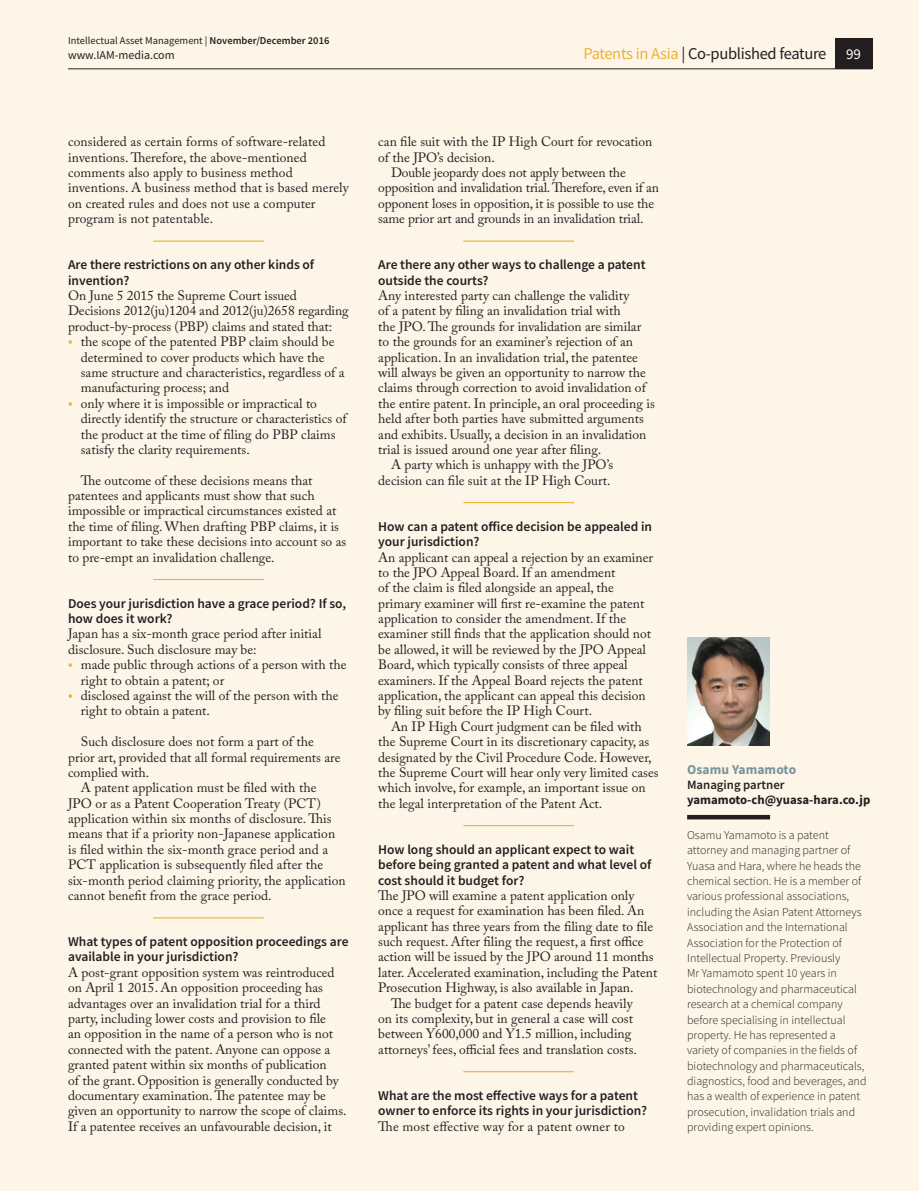
<style>
.page{position:relative;width:919px;height:1191px;background:#fff}
.page>*{position:absolute;margin:0;border:0;box-sizing:border-box;transform-origin:0 0}
.Running_head_right{font:16.5px "Source Sans Pro";letter-spacing:-.02em;color:#231f20}
.t1{font:15px "Source Sans Pro";color:#fff}
.Body_no_indent{font:13.5px/15.3px "Adobe Caslon Pro";color:#231f20}
.Body{font:13.5px/15.3px "Adobe Caslon Pro";color:#231f20}
.Roundtable_Question{font:600 13.5px/15.3px "Source Sans Pro";color:#231f20}
.Co-publish_report_bi{font:700 13.5px "Source Sans Pro";letter-spacing:.01em;color:#79939b}
.Co-publish_report_bi-2{font:700 12.75px/15px "Source Sans Pro";color:#231f20}
.Co-publish_report_bi-3{font:300 12px/15.3px "Source Sans Pro";color:#231f20}
.t2{font:12px "Source Sans Pro";color:#231f20}
.t3{font:10.5px "Source Sans Pro";color:#231f20}
.s1{font-weight:600}
.s2{color:#efb133}
.s3{font-family:"Source Sans Pro";font-size:15px;color:#efb133}
</style>
<div class="page">
<div style="left:0;top:0;width:918px;height:1191px;background:#fcf5e8"></div>
<div style="left:834px;top:38px;width:38px;height:30px;background:#231f20"></div>
<hr style="left:68px;top:68px;width:804px;height:1px;background:#231f20">
<hr style="left:687px;top:815px;width:83px;height:4px;background:#231f20">
<img style="left:687px;top:637px;width:82px;height:108px">
<hr style="left:463px;top:240px;width:111px;height:2px;background:#efb133">
<hr style="left:463px;top:502px;width:111px;height:1px;background:#efb133">
<hr style="left:463px;top:825px;width:111px;height:1px;background:#efb133">
<hr style="left:463px;top:1071px;width:111px;height:1px;background:#efb133">
<hr style="left:153px;top:240px;width:111px;height:2px;background:#efb133">
<hr style="left:153px;top:579px;width:111px;height:1px;background:#efb133">
<hr style="left:153px;top:917px;width:111px;height:1px;background:#efb133">
<p class="t3" style="left:68px;top:34px;width:263px">Intellectual Asset Management | <span class="s1">November/December 2016</span></p>
<p class="t2" style="left:68px;top:48px;width:108px">www.IAM-media.com</p>
<p class="Running_head_right" style="left:583px;top:43px;width:244px"><span class="s2">Patents in Asia</span> | Co-published feature</p>
<p class="t1" style="left:846px;top:44px;width:16px">99</p>
<p class="Body_no_indent" style="left:68px;top:134px;width:282px">considered as certain forms of software-related inventions. Therefore, the above-mentioned comments also apply to business method inventions. A business method that is based merely on created rules and does not use a computer program is not patentable.</p>
<p class="Roundtable_Question" style="left:68px;top:257px;width:248px">Are there restrictions on any other kinds of invention?</p>
<p class="Body_no_indent" style="left:68px;top:288px;width:282px">On June 5 2015 the Supreme Court issued<br>Decisions 2012(ju)1204 and 2012(ju)2658 regarding product-by-process (PBP) claims and stated that:</p>
<p class="Body_no_indent" style="left:81px;top:334px;width:265px;text-indent:-13px"><span class="s3">•</span> the scope of the patented PBP claim should be determined to cover products which have the same structure and characteristics, regardless of a manufacturing process; and</p>
<p class="Body_no_indent" style="left:81px;top:395px;width:267px;text-indent:-13px"><span class="s3">•</span> only where it is impossible or impractical to directly identify the structure or characteristics of the product at the time of filing do PBP claims satisfy the clarity requirements.</p>
<p class="Body" style="left:68px;top:472px;width:280px;text-indent:13px">The outcome of these decisions means that patentees and applicants must show that such impossible or impractical circumstances existed at the time of filing. When drafting PBP claims, it is important to take these decisions into account so as to pre-empt an invalidation challenge.</p>
<p class="Roundtable_Question" style="left:68px;top:595px;width:280px">Does your jurisdiction have a grace period? If so, how does it work?</p>
<p class="Body_no_indent" style="left:68px;top:626px;width:255px">Japan has a six-month grace period after initial disclosure. Such disclosure may be:</p>
<p class="Body_no_indent" style="left:81px;top:657px;width:267px;text-indent:-13px"><span class="s3">•</span> made public through actions of a person with the right to obtain a patent; or</p>
<p class="Body_no_indent" style="left:81px;top:687px;width:259px;text-indent:-13px"><span class="s3">•</span> disclosed against the will of the person with the right to obtain a patent.</p>
<p class="Body" style="left:68px;top:734px;width:274px;text-indent:13px">Such disclosure does not form a part of the prior art, provided that all formal requirements are complied with.</p>
<p class="Body" style="left:68px;top:780px;width:279px;text-indent:13px">A patent application must be filed with the<br>JPO or as a Patent Cooperation Treaty (PCT) application within six months of disclosure. This means that if a priority non-Japanese application is filed within the six-month grace period and a PCT application is subsequently filed after the six-month period claiming priority, the application cannot benefit from the grace period.</p>
<p class="Roundtable_Question" style="left:68px;top:933px;width:282px">What types of patent opposition proceedings are available in your jurisdiction?</p>
<p class="Body_no_indent" style="left:68px;top:964px;width:280px">A post-grant opposition system was reintroduced on April 1 2015. An opposition proceeding has advantages over an invalidation trial for a third party, including lower costs and provision to file<br>an opposition in the name of a person who is not connected with the patent. Anyone can oppose a granted patent within six months of publication<br>of the grant. Opposition is generally conducted by documentary examination. The patentee may be given an opportunity to narrow the scope of claims.<br>If a patentee receives an unfavourable decision, it</p>
<p class="Body_no_indent" style="left:378px;top:134px;width:276px">can file suit with the IP High Court for revocation of the JPO’s decision.</p>
<p class="Body" style="left:378px;top:165px;width:282px;text-indent:13px">Double jeopardy does not apply between the opposition and invalidation trial. Therefore, even if an opponent loses in opposition, it is possible to use the same prior art and grounds in an invalidation trial.</p>
<p class="Roundtable_Question" style="left:378px;top:257px;width:269px">Are there any other ways to challenge a patent outside the courts?</p>
<p class="Body_no_indent" style="left:378px;top:288px;width:278px">Any interested party can challenge the validity<br>of a patent by filing an invalidation trial with<br>the JPO. The grounds for invalidation are similar to the grounds for an examiner’s rejection of an application. In an invalidation trial, the patentee will always be given an opportunity to narrow the claims through correction to avoid invalidation of the entire patent. In principle, an oral proceeding is held after both parties have submitted arguments and exhibits. Usually, a decision in an invalidation trial is issued around one year after filing.</p>
<p class="Body" style="left:378px;top:457px;width:236px;text-align:right">A party which is unhappy with the JPO’s decision can file suit at the IP High Court.</p>
<p class="Roundtable_Question" style="left:378px;top:518px;width:275px">How can a patent office decision be appealed in your jurisdiction?</p>
<p class="Body_no_indent" style="left:378px;top:549px;width:276px">An applicant can appeal a rejection by an examiner to the JPO Appeal Board. If an amendment<br>of the claim is filed alongside an appeal, the primary examiner will first re-examine the patent application to consider the amendment. If the examiner still finds that the application should not be allowed, it will be reviewed by the JPO Appeal Board, which typically consists of three appeal examiners. If the Appeal Board rejects the patent application, the applicant can appeal this decision by filing suit before the IP High Court.</p>
<p class="Body" style="left:378px;top:718px;width:282px;text-indent:13px">An IP High Court judgment can be filed with the Supreme Court in its discretionary capacity, as designated by the Civil Procedure Code. However, the Supreme Court will hear only very limited cases which involve, for example, an important issue on the legal interpretation of the Patent Act.</p>
<p class="Roundtable_Question" style="left:378px;top:841px;width:274px">How long should an applicant expect to wait before being granted a patent and what level of cost should it budget for?</p>
<p class="Body_no_indent" style="left:378px;top:887px;width:280px">The JPO will examine a patent application only once a request for examination has been filed. An applicant has three years from the filing date to file such request. After filing the request, a first office action will be issued by the JPO around 11 months later. Accelerated examination, including the Patent Prosecution Highway, is also available in Japan.</p>
<p class="Body" style="left:378px;top:995px;width:260px;text-indent:13px">The budget for a patent case depends heavily on its complexity, but in general a case will cost between Y600,000 and Y1.5 million, including attorneys’ fees, official fees and translation costs.</p>
<p class="Roundtable_Question" style="left:378px;top:1087px;width:270px">What are the most effective ways for a patent owner to enforce its rights in your jurisdiction?</p>
<p class="Body_no_indent" style="left:378px;top:1118px;width:248px">The most effective way for a patent owner to</p>
<p class="Co-publish_report_bi" style="left:687px;top:760px;width:111px">Osamu Yamamoto</p>
<p class="Co-publish_report_bi-2" style="left:687px;top:777px;width:185px"><span class="s1">Managing partner </span>yamamoto-ch@yuasa-hara.co.jp</p>
<p class="Co-publish_report_bi-3" style="left:687px;top:827px;width:181px">Osamu Yamamoto is a patent attorney and managing partner of Yuasa and Hara, where he heads the chemical section. He is a member of various professional associations, including the Asian Patent Attorneys Association and the International Association for the Protection of Intellectual Property. Previously<br>Mr Yamamoto spent 10 years in biotechnology and pharmaceutical research at a chemical company before specialising in intellectual property. He has represented a variety of companies in the fields of biotechnology and pharmaceuticals, diagnostics, food and beverages, and has a wealth of experience in patent prosecution, invalidation trials and providing expert opinions.</p>
</div>
